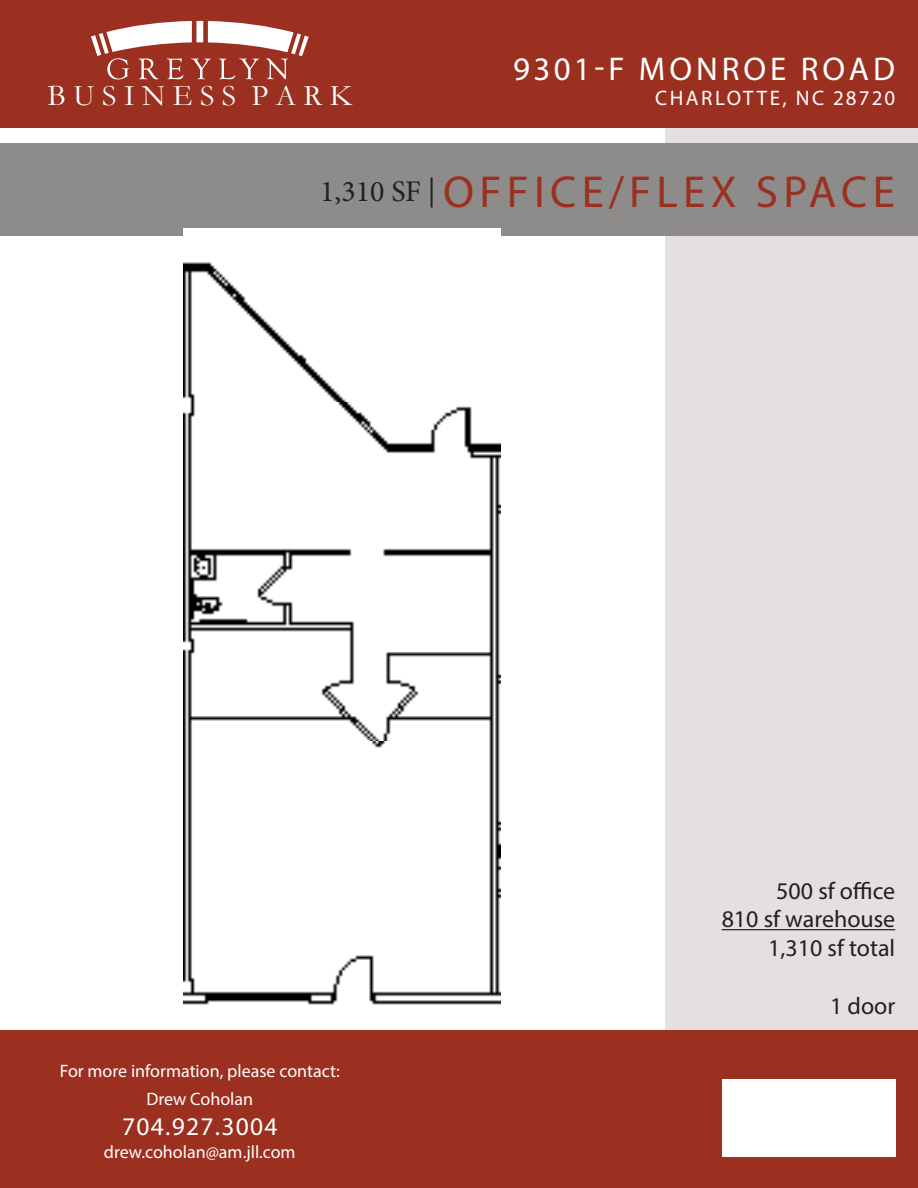
<style>
.page{position:relative;width:918px;height:1188px;background:#fff}
.page>*{position:absolute;margin:0;border:0;box-sizing:border-box;transform-origin:0 0}
.t1{font:45px "Myriad Pro";letter-spacing:.12em;color:#9b3021}
.t2{font:33px "Myriad Pro";letter-spacing:.12em;color:#fff}
.t3{font:30px "Garamond";color:#fff}
.t4{font:25.5px "Myriad Pro";letter-spacing:.05em;color:#fff}
.t5{font:24px "Myriad Pro";color:#231f20}
.t6{font:21px "Myriad Pro";letter-spacing:.12em;color:#fff}
.t7{font:18px "Myriad Pro";color:#fff}
.s1{font-family:"Minion Pro";font-size:30px;color:#231f20}
</style>
<div class="page">
<div style="left:666px;top:0;width:252px;height:1188px;background:#e4e0e1"></div>
<div style="left:0;top:143px;width:918px;height:93px;background:#8e8c8a"></div>
<div style="left:0;top:1030px;width:918px;height:158px;background:#9b3021"></div>
<div style="left:0;top:0;width:918px;height:127px;background:#9b3021"></div>
<svg style="left:91px;top:21px;width:218px;height:58px"></svg>
<hr style="left:722px;top:929px;width:173px;height:1px;background:#231f20">
<img style="left:183px;top:229px;width:317px;height:776px">
<div style="left:722px;top:1079px;width:173px;height:77px;background:#fff"></div>
<p class="t2" style="left:513px;top:48px;width:383px">9301-F MONROE ROAD</p>
<p class="t3" style="left:48px;top:76px;width:306px">B U S I N E S S P A R K</p>
<p class="t6" style="left:655px;top:85px;width:242px">CHARLOTTE, NC 28720</p>
<p class="t1" style="left:320px;top:165px;width:576px"><span class="s1">1,310 SF </span><sup>|</sup> OFFICE/FLEX SPACE</p>
<p class="t7" style="left:60px;top:1059px;width:282px">For more information, please contact:</p>
<p class="t7" style="left:146px;top:1088px;width:108px">Drew Coholan</p>
<p class="t4" style="left:122px;top:1111px;width:157px">704.927.3004</p>
<p class="t7" style="left:104px;top:1141px;width:193px">drew.coholan@am.jll.com</p>
<p class="t5" style="left:776px;top:876px;width:120px">500 sf office</p>
<p class="t5" style="left:722px;top:904px;width:175px">810 sf warehouse</p>
<p class="t5" style="left:768px;top:933px;width:129px">1,310 sf total</p>
<p class="t5" style="left:830px;top:991px;width:67px">1 door</p>
</div>
